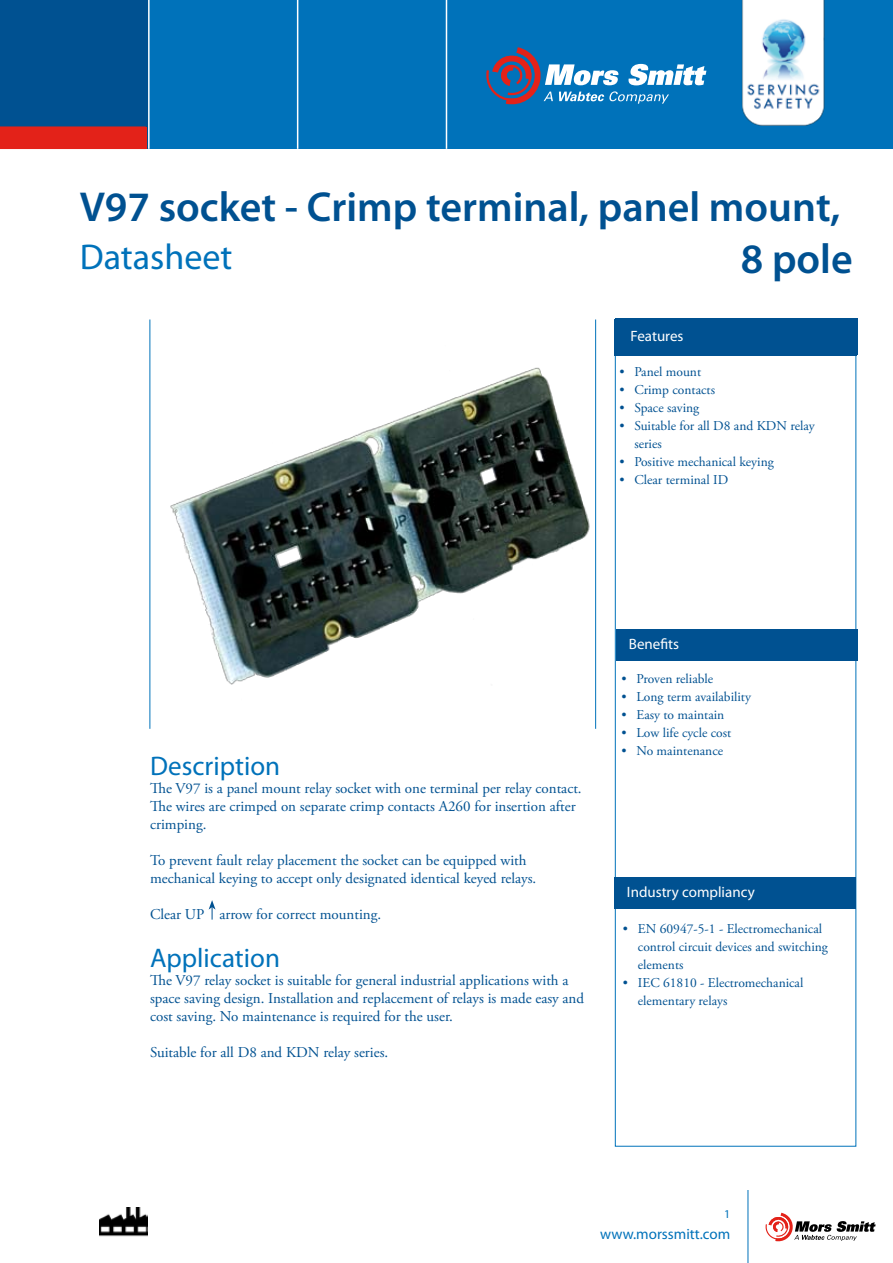
<style>
.page{position:relative;width:893px;height:1263px;background:#fff}
.page>*{position:absolute;margin:0;border:0;box-sizing:border-box;transform-origin:0 0}
.t1{font:600 42px "Myriad Pro";color:#005191}
.t2{font:36px "Myriad Pro";color:#0072ba}
.t3{font:27px "Myriad Pro";color:#0072ba}
.t4{font:15px/18px "Adobe Garamond Pro";color:#005191}
.t5{font:15px "Myriad Pro";color:#fff}
.t6{font:15px "Myriad Pro";color:#0072ba}
.t7{font:13.5px/18px "Adobe Garamond Pro";color:#005191}
.t8{font:12px "Myriad Pro";color:#0072ba}
</style>
<div class="page">
<hr style="left:150px;top:319px;width:1px;height:410px;background:#0072ba">
<hr style="left:595px;top:319px;width:1px;height:410px;background:#0072ba">
<div style="left:616px;top:630px;width:241px;height:31px;background:#005191"></div>
<div style="left:614px;top:878px;width:241px;height:31px;background:#005191"></div>
<div style="left:0;top:0;width:893px;height:149px;background:#0072ba"></div>
<div style="left:0;top:0;width:149px;height:149px;background:#005191"></div>
<hr style="left:148px;top:0;width:2px;height:149px;background:#fff">
<hr style="left:297px;top:0;width:1px;height:149px;background:#fff">
<hr style="left:446px;top:0;width:1px;height:149px;background:#fff">
<img style="left:742px;top:0;width:83px;height:126px">
<div style="left:0;top:126px;width:146px;height:23px;background:#e32219"></div>
<svg style="left:486px;top:47px;width:220px;height:57px"></svg>
<hr style="left:748px;top:1190px;width:1px;height:73px;background:#0072ba">
<img style="left:99px;top:1207px;width:48px;height:30px">
<svg style="left:765px;top:1213px;width:111px;height:28px"></svg>
<div style="left:614px;top:319px;width:243px;height:36px;background:#005191"></div>
<svg style="left:209px;top:900px;width:7px;height:19px"></svg>
<img style="left:150px;top:343px;width:447px;height:363px">
<h1 class="t1" style="left:80px;top:180px;width:762px">V97 socket - Crimp terminal, panel mount,</h1>
<h2 class="t2" style="left:80px;top:234px;width:154px">Datasheet</h2>
<h1 class="t1" style="left:741px;top:232px;width:113px">8 pole</h1>
<p class="t5" style="left:630px;top:326px;width:54px">Features</p>
<p class="t7" style="left:619px;top:363px;width:83px">• Panel mount</p>
<p class="t7" style="left:619px;top:381px;width:97px">• Crimp contacts</p>
<p class="t7" style="left:619px;top:399px;width:81px">• Space saving</p>
<p class="t7" style="left:634px;top:417px;width:182px;text-indent:-15px">• Suitable for all D8 and KDN relay series</p>
<p class="t7" style="left:619px;top:453px;width:156px">• Positive mechanical keying</p>
<p class="t7" style="left:619px;top:471px;width:110px">• Clear terminal ID</p>
<p class="t5" style="left:631px;top:330px;width:54px">Features</p>
<h3 class="t3" style="left:150px;top:749px;width:132px">Description</h3>
<p class="t4" style="left:150px;top:780px;width:433px">The V97 is a panel mount relay socket with one terminal per relay contact.<br>The wires are crimped on separate crimp contacts A260 for insertion after crimping.</p>
<p class="t4" style="left:150px;top:852px;width:388px">To prevent fault relay placement the socket can be equipped with mechanical keying to accept only designated identical keyed relays.</p>
<p class="t4" style="left:150px;top:906px;width:233px">Clear UP arrow for correct mounting.</p>
<h3 class="t3" style="left:150px;top:941px;width:131px">Application</h3>
<p class="t4" style="left:150px;top:972px;width:436px">The V97 relay socket is suitable for general industrial applications with a space saving design. Installation and replacement of relays is made easy and cost saving. No maintenance is required for the user.</p>
<p class="t4" style="left:150px;top:1044px;width:240px">Suitable for all D8 and KDN relay series.</p>
<p class="t5" style="left:629px;top:634px;width:52px">Benefits</p>
<p class="t7" style="left:621px;top:670px;width:93px">• Proven reliable</p>
<p class="t7" style="left:621px;top:688px;width:131px">• Long term availability</p>
<p class="t7" style="left:621px;top:706px;width:104px">• Easy to maintain</p>
<p class="t7" style="left:621px;top:724px;width:111px">• Low life cycle cost</p>
<p class="t7" style="left:621px;top:742px;width:103px">• No maintenance</p>
<p class="t5" style="left:627px;top:883px;width:129px">Industry compliancy</p>
<p class="t7" style="left:638px;top:920px;width:192px;text-indent:-15px">• EN 60947-5-1 - Electromechanical control circuit devices and switching elements</p>
<p class="t7" style="left:638px;top:974px;width:167px;text-indent:-15px">• IEC 61810 - Electromechanical elementary relays</p>
<p class="t8" style="left:724px;top:1207px;width:8px">1</p>
<p class="t6" style="left:600px;top:1225px;width:131px">www.morssmitt.com</p>
</div>
